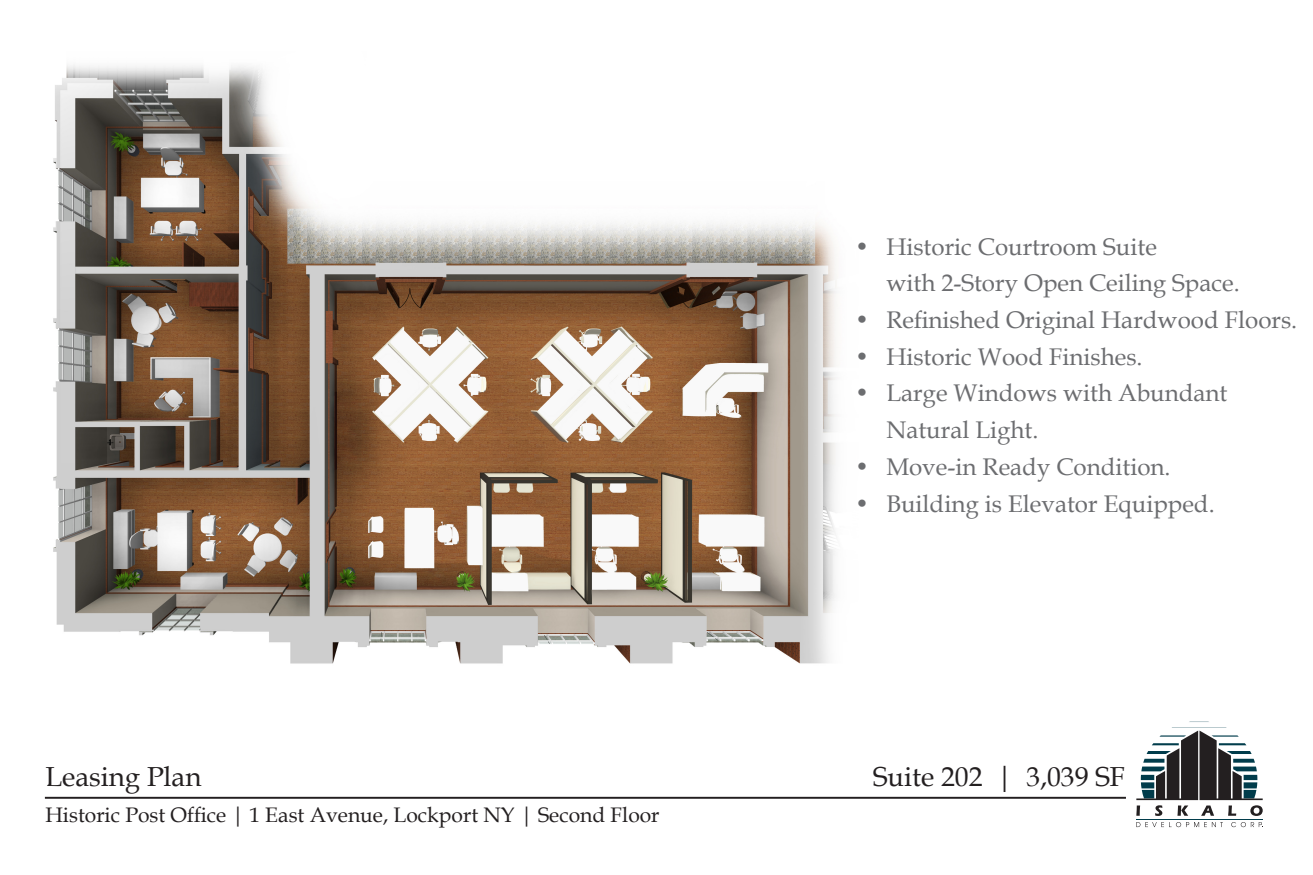
<style>
.page{position:relative;width:1313px;height:875px;background:#fff}
.page>*{position:absolute;margin:0;border:0;box-sizing:border-box;transform-origin:0 0}
.t1{font:27.47px "Book Antiqua";color:#231f20}
.t2{font:24.06px/36.8px "Book Antiqua";color:#6c6d70}
.t3{font:21px "Book Antiqua";color:#231f20}
</style>
<div class="page">
<hr style="left:45px;top:797px;width:1081px;height:2px;background:#231f20">
<hr style="left:1136px;top:819px;width:126px;height:1px;background:#013c4b">
<svg style="left:1136px;top:822px;width:87px;height:5px"></svg>
<svg style="left:1231px;top:822px;width:32px;height:5px"></svg>
<svg style="left:1136px;top:727px;width:126px;height:89px"></svg>
<svg style="left:53px;top:65px;width:783px;height:599px"></svg>
<p class="t1" style="left:45px;top:758px;width:157px">Leasing Plan</p>
<p class="t3" style="left:45px;top:800px;width:615px">Historic Post Office | 1 East Avenue, Lockport NY | Second Floor</p>
<p class="t2" style="left:886px;top:227px;width:355px;text-indent:-31px">• Historic Courtroom Suite<br>with 2-Story Open Ceiling Space.</p>
<p class="t2" style="left:855px;top:301px;width:444px">• Refinished Original Hardwood Floors.</p>
<p class="t2" style="left:855px;top:338px;width:289px">• Historic Wood Finishes.</p>
<p class="t2" style="left:886px;top:374px;width:342px;text-indent:-31px">• Large Windows with Abundant<br>Natural Light.</p>
<p class="t2" style="left:855px;top:448px;width:317px">• Move-in Ready Condition.</p>
<p class="t2" style="left:855px;top:484px;width:361px">• Building is Elevator Equipped.</p>
<p class="t1" style="left:873px;top:758px;width:253px">Suite 202 | 3,039 SF</p>
</div>
